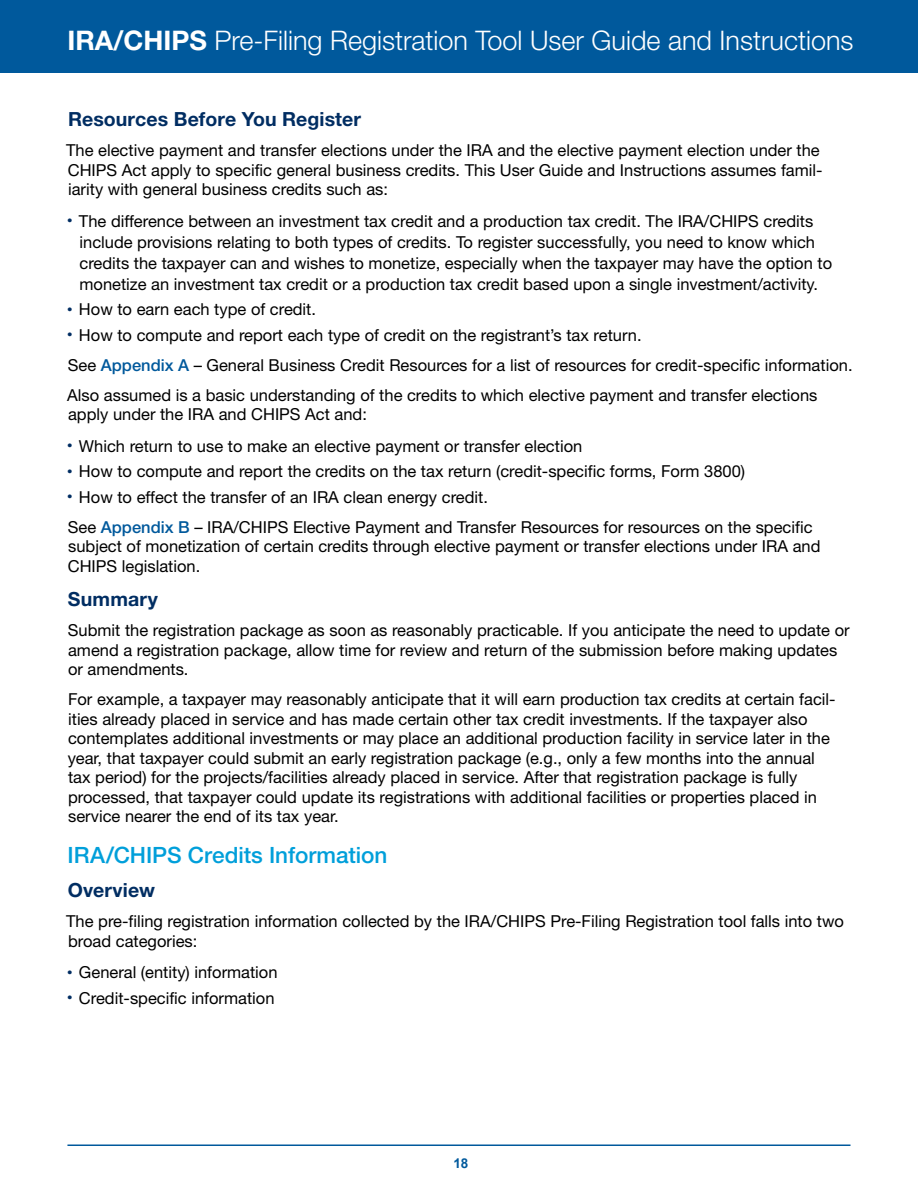
<style>
.page{position:relative;width:918px;height:1188px;background:#fff}
.page>*{position:absolute;margin:0;border:0;box-sizing:border-box;transform-origin:0 0}
.t1{font:300 27px "Helvetica Neue LT Std";color:#fff}
.header_3{font:500 22.5px "Helvetica Neue LT Std";color:#009fda}
.header_4{font:700 19.5px "Helvetica Neue LT Std";letter-spacing:.005em;color:#002d62}
.Body{font:16.5px/19.5px "Helvetica Neue LT Std";color:#000}
.t2{font:700 13.5px "Arial";color:#00599c}
.s1{font-weight:700}
.s2{font-family:"Arial";font-weight:700;font-size:13.5px;color:#002d62}
.s3{font-weight:500;color:#00599c}
</style>
<div class="page">
<hr style="left:67px;top:1144px;width:784px;height:2px;background:#00599c">
<div style="left:0;top:0;width:918px;height:74px;background:#00599c"></div>
<h1 class="t1" style="left:68px;top:23px;width:788px"><span class="s1">IRA/CHIPS</span> Pre-Filing Registration Tool User Guide and Instructions</h1>
<h4 class="header_4" style="left:68px;top:107px;width:294px">Resources Before You Register</h4>
<p class="Body" style="left:66px;top:141px;width:758px">The elective payment and transfer elections under the IRA and the elective payment election under the<br>CHIPS Act apply to specific general business credits. This User Guide and Instructions assumes famil&shy;iarity with general business credits such as:</p>
<p class="Body" style="left:80px;top:210px;width:754px;line-height:21px;text-indent:-12px"><span class="s2">•</span> The difference between an investment tax credit and a production tax credit. The IRA/CHIPS credits include provisions relating to both types of credits. To register successfully, you need to know which credits the taxpayer can and wishes to monetize, especially when the taxpayer may have the option to monetize an investment tax credit or a production tax credit based upon a single investment/activity.</p>
<p class="Body" style="left:68px;top:300px;width:250px"><span class="s2">•</span> How to earn each type of credit.</p>
<p class="Body" style="left:68px;top:325px;width:576px"><span class="s2">•</span> How to compute and report each type of credit on the registrant’s tax return.</p>
<p class="Body" style="left:68px;top:355px;width:786px">See <span class="s3">Appendix A</span> – General Business Credit Resources for a list of resources for credit-specific information.</p>
<p class="Body" style="left:67px;top:385px;width:752px">Also assumed is a basic understanding of the credits to which elective payment and transfer elections apply under the IRA and CHIPS Act and:</p>
<p class="Body" style="left:68px;top:436px;width:516px"><span class="s2">•</span> Which return to use to make an elective payment or transfer election</p>
<p class="Body" style="left:68px;top:462px;width:679px"><span class="s2">•</span> How to compute and report the credits on the tax return (credit-specific forms, Form 3800)</p>
<p class="Body" style="left:68px;top:487px;width:422px"><span class="s2">•</span> How to effect the transfer of an IRA clean energy credit.</p>
<p class="Body" style="left:68px;top:517px;width:754px">See <span class="s3">Appendix B</span> – IRA/CHIPS Elective Payment and Transfer Resources for resources on the specific subject of monetization of certain credits through elective payment or transfer elections under IRA and<br>CHIPS legislation.</p>
<h4 class="header_4" style="left:68px;top:587px;width:92px">Summary</h4>
<p class="Body" style="left:68px;top:621px;width:783px">Submit the registration package as soon as reasonably practicable. If you anticipate the need to update or amend a registration package, allow time for review and return of the submission before making updates or amendments.</p>
<p class="Body" style="left:68px;top:690px;width:769px">For example, a taxpayer may reasonably anticipate that it will earn production tax credits at certain facil&shy;ities already placed in service and has made certain other tax credit investments. If the taxpayer also contemplates additional investments or may place an additional production facility in service later in the year, that taxpayer could submit an early registration package (e.g., only a few months into the annual tax period) for the projects/facilities already placed in service. After that registration package is fully processed, that taxpayer could update its registrations with additional facilities or properties placed in service nearer the end of its tax year.</p>
<h3 class="header_3" style="left:68px;top:842px;width:321px">IRA/CHIPS Credits Information</h3>
<h4 class="header_4" style="left:68px;top:878px;width:89px">Overview</h4>
<p class="Body" style="left:66px;top:912px;width:779px">The pre-filing registration information collected by the IRA/CHIPS Pre-Filing Registration tool falls into two broad categories:</p>
<p class="Body" style="left:68px;top:963px;width:212px"><span class="s2">•</span> General (entity) information</p>
<p class="Body" style="left:68px;top:988px;width:209px"><span class="s2">•</span> Credit-specific information</p>
<p class="t2" style="left:453px;top:1154px;width:17px">18</p>
</div>
